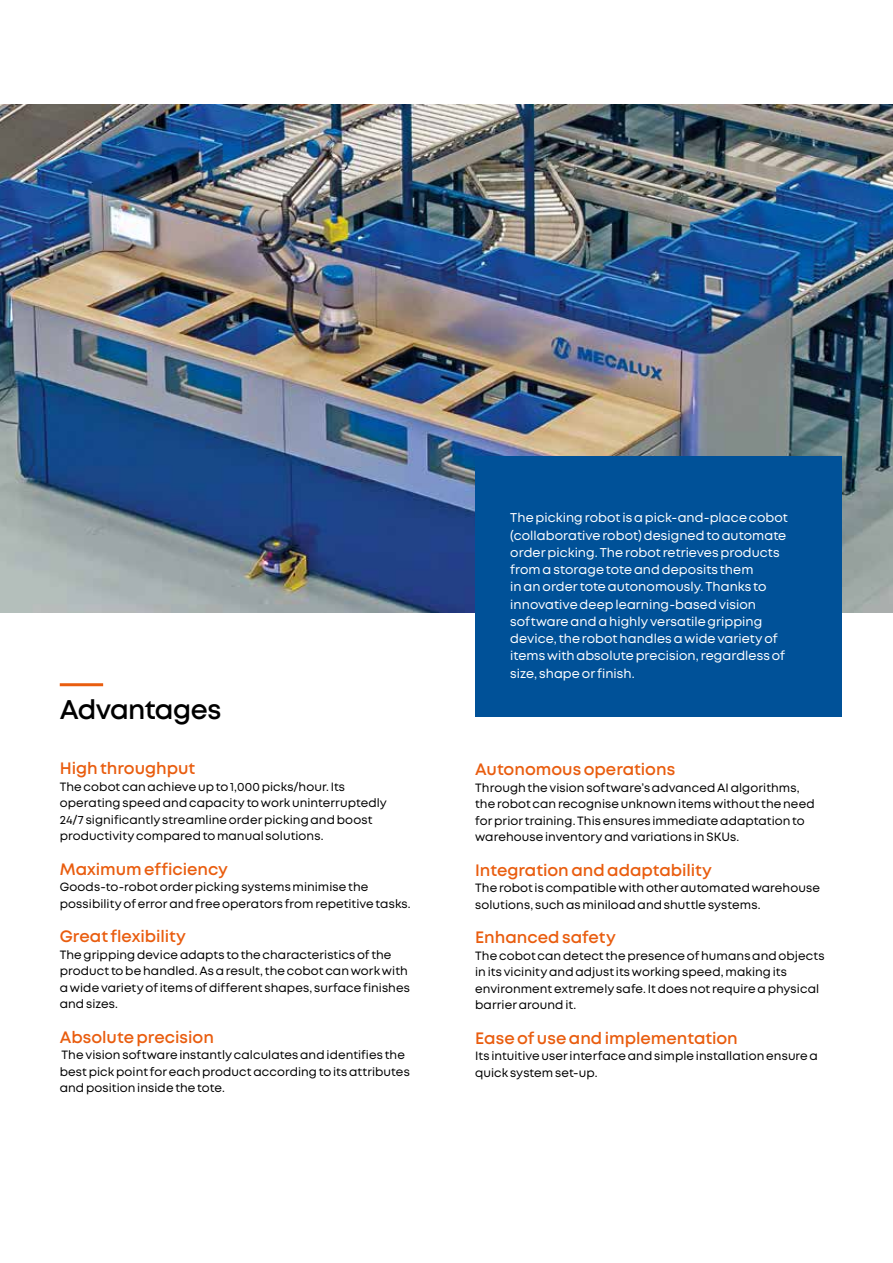
<style>
.page{position:relative;width:893px;height:1263px;background:#fff}
.page>*{position:absolute;margin:0;border:0;box-sizing:border-box;transform-origin:0 0}
.t1{font:600 27px "Mont";letter-spacing:-.025em;color:#000}
.t2{font:600 16.5px "Mont";color:#e95d0f}
.t3{font:12.75px/17.2px "Mont";letter-spacing:.005em;color:#fff}
.t4{font:12px/16.5px "Mont";letter-spacing:.005em;color:#000}
</style>
<div class="page">
<img style="left:0;top:105px;width:893px;height:507px">
<div style="left:475px;top:457px;width:367px;height:260px;background:#005198"></div>
<hr style="left:60px;top:683px;width:43px;height:3px;background:#e95d0f">
<h1 class="t1" style="left:60px;top:692px;width:163px">Advantages</h1>
<h2 class="t2" style="left:60px;top:758px;width:137px">High throughput</h2>
<p class="t4" style="left:60px;top:778px;width:329px">The cobot can achieve up to 1,000 picks/hour. Its operating speed and capacity to work uninterruptedly 24/7 significantly streamline order picking and boost productivity compared to manual solutions.</p>
<h2 class="t2" style="left:60px;top:858px;width:170px">Maximum efficiency</h2>
<p class="t4" style="left:60px;top:879px;width:352px">Goods-to-robot order picking systems minimise the possibility of error and free operators from repetitive tasks.</p>
<h2 class="t2" style="left:60px;top:926px;width:128px">Great flexibility</h2>
<p class="t4" style="left:60px;top:946px;width:352px">The gripping device adapts to the characteristics of the product to be handled. As a result, the cobot can work with a wide variety of items of different shapes, surface finishes and sizes.</p>
<h2 class="t2" style="left:60px;top:1026px;width:156px">Absolute precision</h2>
<p class="t4" style="left:60px;top:1047px;width:352px">The vision software instantly calculates and identifies the best pick point for each product according to its attributes and position inside the tote.</p>
<p class="t3" style="left:510px;top:509px;width:279px">The picking robot is a pick-and-place cobot (collaborative robot) designed to automate order picking. The robot retrieves products from a storage tote and deposits them<br>in an order tote autonomously. Thanks to innovative deep learning-based vision software and a highly versatile gripping device, the robot handles a wide variety of items with absolute precision, regardless of size, shape or finish.</p>
<h2 class="t2" style="left:475px;top:759px;width:202px">Autonomous operations</h2>
<p class="t4" style="left:475px;top:779px;width:341px">Through the vision software’s advanced AI algorithms, the robot can recognise unknown items without the need for prior training. This ensures immediate adaptation to warehouse inventory and variations in SKUs.</p>
<h2 class="t2" style="left:475px;top:859px;width:238px">Integration and adaptability</h2>
<p class="t4" style="left:475px;top:880px;width:346px">The robot is compatible with other automated warehouse solutions, such as miniload and shuttle systems.</p>
<h2 class="t2" style="left:475px;top:927px;width:142px">Enhanced safety</h2>
<p class="t4" style="left:475px;top:947px;width:351px">The cobot can detect the presence of humans and objects in its vicinity and adjust its working speed, making its environment extremely safe. It does not require a physical barrier around it.</p>
<h2 class="t2" style="left:475px;top:1027px;width:264px">Ease of use and implementation</h2>
<p class="t4" style="left:475px;top:1048px;width:344px">Its intuitive user interface and simple installation ensure a quick system set-up.</p>
</div>
